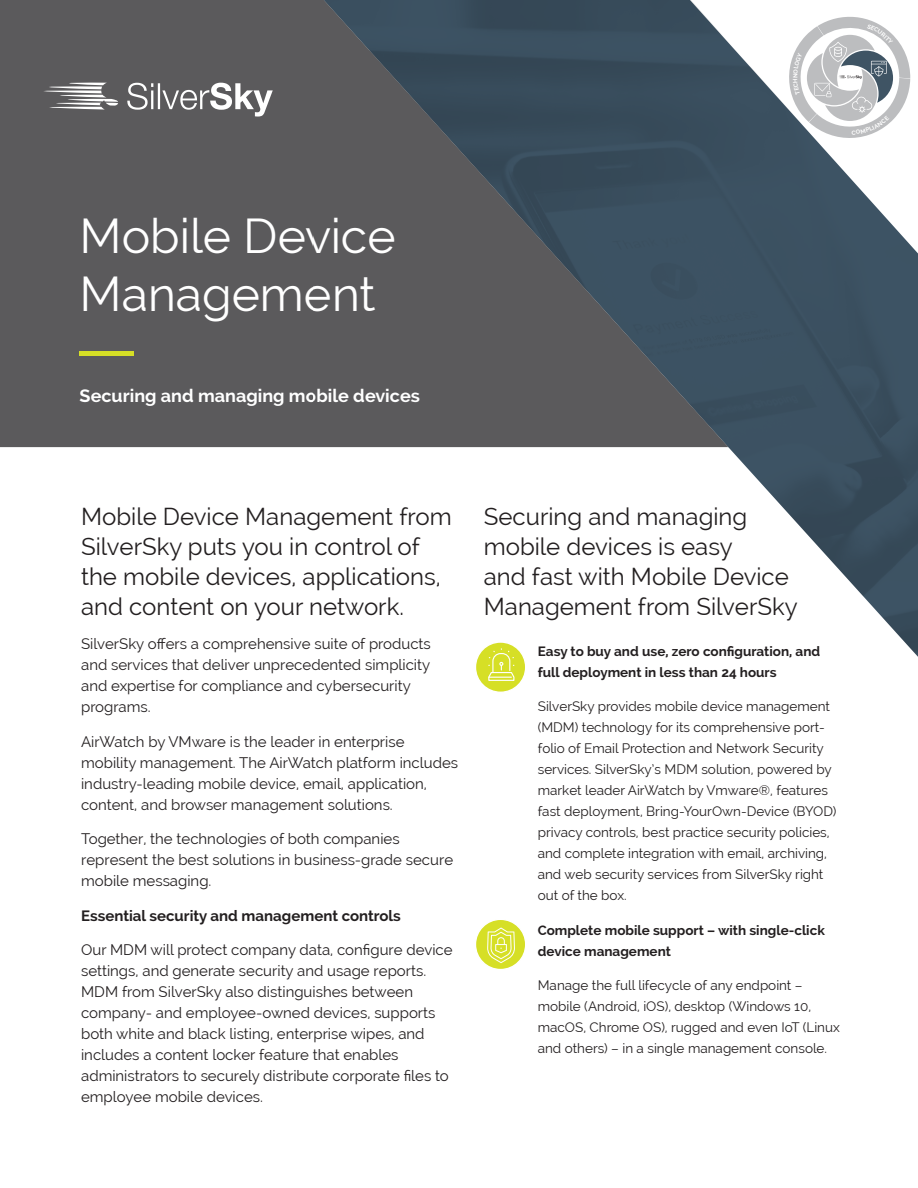
<style>
.page{position:relative;width:918px;height:1188px;background:#fff}
.page>*{position:absolute;margin:0;border:0;box-sizing:border-box;transform-origin:0 0}
.t1{font:48px "Raleway";color:#fff}
.Body{font:24px/30px "Raleway";color:#231f20}
.t2{font:700 18px "Raleway";color:#fff}
.Body-2{font:15px/21px "Raleway";color:#231f20}
.Body-3{font:700 15px "Raleway";color:#231f20}
.t3{font:13.5px/21px "Raleway";color:#231f20}
.t4{font:700 13.5px/21px "Raleway";color:#231f20}
</style>
<div class="page">
<div style="left:0;top:0;width:313px;height:447px;background:#5b5a5c"></div>
<svg style="left:127px;top:83px;width:146px;height:34px"></svg>
<svg style="left:43px;top:83px;width:75px;height:27px"></svg>
<hr style="left:80px;top:351px;width:54px;height:4px;background:#d6df26">
<svg style="left:313px;top:0;width:605px;height:657px"></svg>
<svg style="left:475px;top:919px;width:51px;height:51px"></svg>
<div style="left:475px;top:919px;width:51px;height:51px;border:1px solid #fff;border-radius:50%"></div>
<div style="left:475px;top:642px;width:51px;height:50px;background:#d6df26;border-radius:50%"></div>
<div style="left:475px;top:641px;width:51px;height:52px;border:1px solid #fff;border-radius:50%"></div>
<svg style="left:488px;top:649px;width:27px;height:32px"></svg>
<svg style="left:487px;top:928px;width:28px;height:35px"></svg>
<svg style="left:788px;top:13px;width:127px;height:131px"></svg>
<p class="t1" style="left:80px;top:208px;width:317px">Mobile Device</p>
<p class="t1" style="left:80px;top:267px;width:297px">Management</p>
<p class="t2" style="left:80px;top:386px;width:342px">Securing and managing mobile devices</p>
<p class="Body" style="left:81px;top:501px;width:372px">Mobile Device Management from<br>SilverSky puts you in control of the mobile devices, applications, and content on your network.</p>
<p class="Body-2" style="left:81px;top:633px;width:351px">SilverSky offers a comprehensive suite of products and services that deliver unprecedented simplicity and expertise for compliance and cybersecurity programs.</p>
<p class="Body-2" style="left:81px;top:731px;width:379px">AirWatch by VMware is the leader in enterprise mobility management. The AirWatch platform includes industry-leading mobile device, email, application, content, and browser management solutions.</p>
<p class="Body-2" style="left:81px;top:828px;width:374px">Together, the technologies of both companies represent the best solutions in business-grade secure mobile messaging.</p>
<p class="Body-3" style="left:81px;top:907px;width:321px">Essential security and management controls</p>
<p class="Body-2" style="left:81px;top:939px;width:373px">Our MDM will protect company data, configure device settings, and generate security and usage reports.<br>MDM from SilverSky also distinguishes between company- and employee-owned devices, supports both white and black listing, enterprise wipes, and includes a content locker feature that enables administrators to securely distribute corporate files to employee mobile devices.</p>
<p class="Body" style="left:484px;top:501px;width:315px">Securing and managing mobile devices is easy<br>and fast with Mobile Device<br>Management from SilverSky</p>
<p class="t4" style="left:538px;top:641px;width:284px">Easy to buy and use, zero configuration, and full deployment in less than 24 hours</p>
<p class="t3" style="left:538px;top:696px;width:300px">SilverSky provides mobile device management (MDM) technology for its comprehensive port&shy;folio of Email Protection and Network Security services. SilverSky’s MDM solution, powered by market leader AirWatch by Vmware®, features fast deployment, Bring-YourOwn-Device (BYOD) privacy controls, best practice security policies, and complete integration with email, archiving, and web security services from SilverSky right out of the box.</p>
<p class="t4" style="left:538px;top:920px;width:289px">Complete mobile support – with single-click device management</p>
<p class="t3" style="left:538px;top:975px;width:304px">Manage the full lifecycle of any endpoint – mobile (Android, iOS), desktop (Windows 10, macOS, Chrome OS), rugged and even IoT (Linux and others) – in a single management console.</p>
</div>
